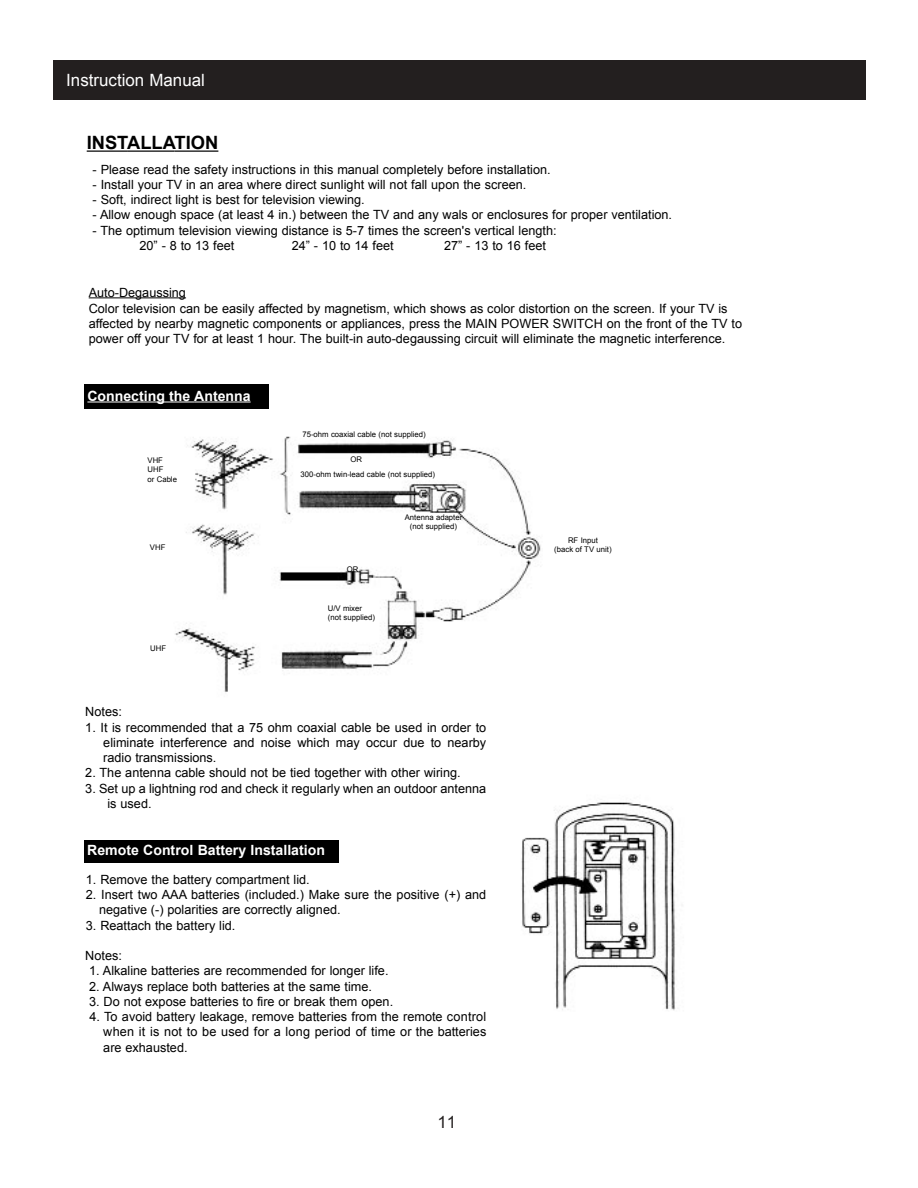
<style>
.page{position:relative;width:918px;height:1188px;background:#fff}
.page>*{position:absolute;margin:0;border:0;box-sizing:border-box;transform-origin:0 0}
.t1{font:700 18.3px "Arial";color:#000}
.t2{font:16.95px "Arial";color:#fff}
.t3{font:16.95px "Arial";color:#231f1f}
.t4{font:700 14.1px "Arial";color:#fff}
.t5{font:12.75px/15.3px "Arial";color:#000}
.t6{font:7.8px/9.3px "Arial";color:#000;text-align:center}
</style>
<div class="page">
<div style="left:54px;top:60px;width:812px;height:39px;background:#231f1f"></div>
<img style="left:175px;top:436px;width:500px;height:575px">
<hr style="left:87px;top:151px;width:40px;height:1px;background:#000">
<hr style="left:127px;top:151px;width:48px;height:1px;background:#000">
<hr style="left:175px;top:151px;width:43px;height:1px;background:#000">
<hr style="left:89px;top:297px;width:97px;height:1px;background:#000">
<div style="left:84px;top:840px;width:255px;height:23px;background:#000"></div>
<div style="left:85px;top:385px;width:184px;height:24px;background:#000"></div>
<hr style="left:87px;top:402px;width:107px;height:1px;background:#fff">
<hr style="left:194px;top:402px;width:57px;height:1px;background:#fff">
<h2 class="t2" style="left:66px;top:70px;width:140px">Instruction Manual</h2>
<h1 class="t1" style="left:87px;top:133px;width:133px">INSTALLATION</h1>
<p class="t5" style="left:93px;top:162px;width:460px">- Please read the safety instructions in this manual completely before installation.</p>
<p class="t5" style="left:93px;top:177px;width:435px">- Install your TV in an area where direct sunlight will not fall upon the screen.</p>
<p class="t5" style="left:93px;top:192px;width:274px">- Soft, indirect light is best for television viewing.</p>
<p class="t5" style="left:93px;top:207px;width:581px">- Allow enough space (at least 4 in.) between the TV and any wals or enclosures for proper ventilation.</p>
<p class="t5" style="left:139px;top:223px;width:419px;text-indent:-47px">- The optimum television viewing distance is 5-7 times the screen's vertical length:<br>20î - 8 to 13 feet</p>
<p class="t5" style="left:292px;top:238px;width:103px">24î - 10 to 14 feet</p>
<p class="t5" style="left:444px;top:238px;width:103px">27î - 13 to 16 feet</p>
<p class="t5" style="left:89px;top:284px;width:655px">Auto-Degaussing<br>Color television can be easily affected by magnetism, which shows as color distortion on the screen. If your TV is affected by nearby magnetic components or appliances, press the MAIN POWER SWITCH on the front of the TV to power off your TV for at least 1 hour. The built-in auto-degaussing circuit will eliminate the magnetic interference.</p>
<p class="t4" style="left:87px;top:388px;width:165px">Connecting the Antenna</p>
<p class="t6" style="left:147px;top:456px;width:31px;text-align:left">VHF<br>UHF<br>or Cable</p>
<p class="t6" style="left:150px;top:543px;width:17px">VHF</p>
<p class="t6" style="left:150px;top:643px;width:17px">UHF</p>
<p class="t6" style="left:302px;top:430px;width:125px">75-ohm coaxial cable (not supplied)</p>
<p class="t6" style="left:301px;top:470px;width:136px">300-ohm twin-lead cable (not supplied)</p>
<p class="t6" style="left:351px;top:455px;width:13px">OR</p>
<p class="t6" style="left:347px;top:564px;width:13px">OR</p>
<p class="t6" style="left:328px;top:604px;width:49px;text-align:left">U/V mixer (not supplied)</p>
<p class="t6" style="left:405px;top:513px;width:59px">Antenna adapter (not supplied)</p>
<p class="t5" style="left:85px;top:704px;width:38px">Notes:</p>
<p class="t5" style="left:103px;top:720px;width:385px;text-align:justify;text-indent:-18px">1. It is recommended that a 75 ohm coaxial cable be used in order to eliminate interference and noise which may occur due to nearby radio transmissions.</p>
<p class="t5" style="left:85px;top:765px;width:377px">2. The antenna cable should not be tied together with other wiring.</p>
<p class="t5" style="left:108px;top:781px;width:380px;text-indent:-22px">3. Set up a lightning rod and check it regularly when an outdoor antenna is used.</p>
<p class="t4" style="left:87px;top:843px;width:239px">Remote Control Battery Installation</p>
<p class="t5" style="left:86px;top:872px;width:225px">1. Remove the battery compartment lid.</p>
<p class="t5" style="left:99px;top:887px;width:389px;text-indent:-13px">2. Insert two AAA batteries (included.) Make sure the positive (+) and negative (-) polarities are correctly aligned.</p>
<p class="t5" style="left:86px;top:918px;width:151px">3. Reattach the battery lid.</p>
<p class="t5" style="left:85px;top:948px;width:38px">Notes:</p>
<p class="t5" style="left:89px;top:963px;width:301px">1. Alkaline batteries are recommended for longer life.</p>
<p class="t5" style="left:89px;top:979px;width:284px">2. Always replace both batteries at the same time.</p>
<p class="t5" style="left:89px;top:994px;width:306px">3. Do not expose batteries to fire or break them open.</p>
<p class="t5" style="left:103px;top:1009px;width:385px;text-align:justify;text-indent:-14px">4. To avoid battery leakage, remove batteries from the remote control when it is not to be used for a long period of time or the batteries are exhausted.</p>
<h2 class="t3" style="left:437px;top:1112px;width:20px">11</h2>
<p class="t6" style="left:554px;top:536px;width:59px">RF Input<br>(back of TV unit)</p>
</div>
